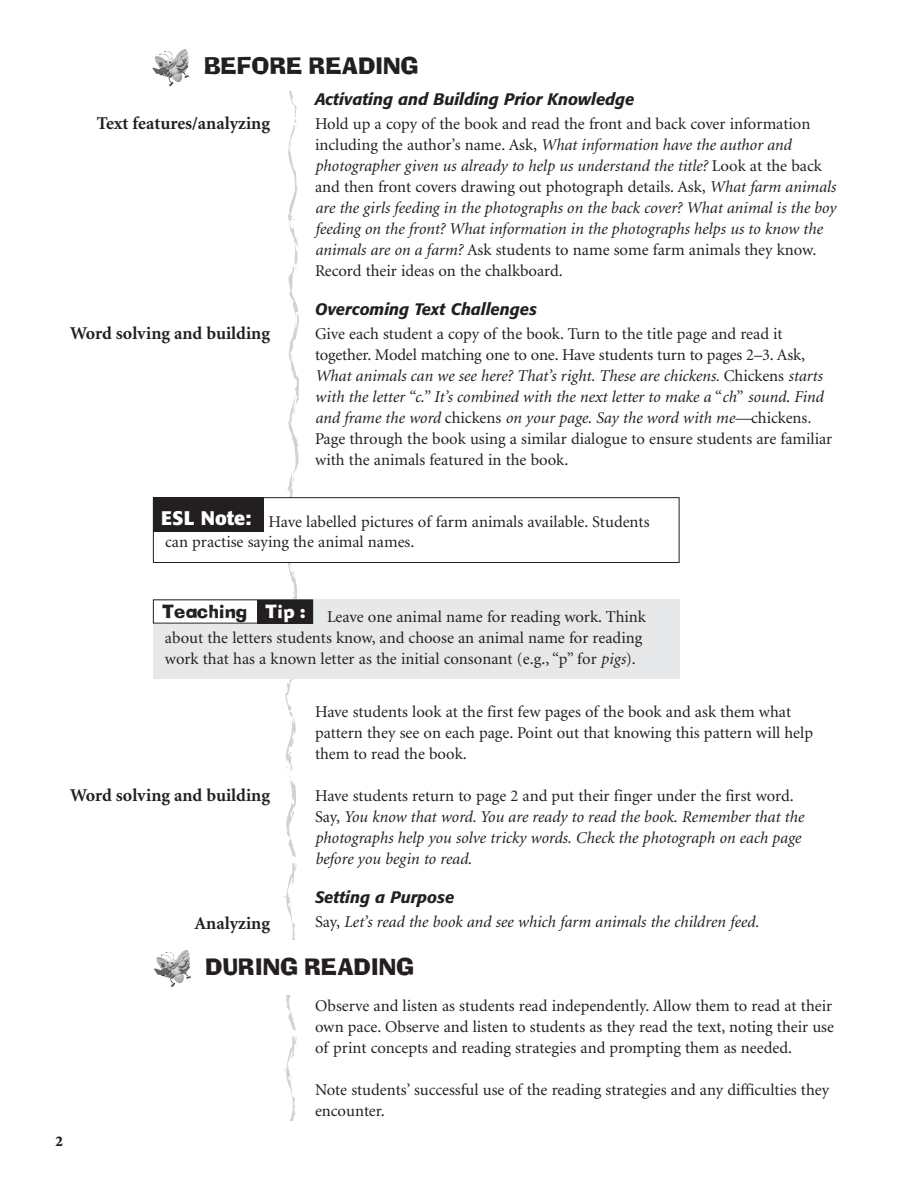
<style>
.page{position:relative;width:918px;height:1188px;background:#fff}
.page>*{position:absolute;margin:0;border:0;box-sizing:border-box;transform-origin:0 0}
.t1{font:22.5px "Neo Ad Lib";letter-spacing:.02em;color:#231f20}
.t2{font:700 19.5px "Formata";color:#fff}
.t3{font:700 18px "Minion";color:#231f20}
.t4{font:18px "Neo Ad Lib";letter-spacing:.02em;color:#231f20}
.t5{font:16.5px/21px "Minion";color:#231f20}
.t6{font:italic 16.5px/21px "Minion";color:#231f20}
.t7{font:italic 500 16.5px "Formata";color:#231f20}
.t8{font:900 15px "Minion";color:#231f20}
.s1{font-style:normal}
.s2{font-style:italic}
.s3{color:#fff}
</style>
<div class="page">
<svg style="left:283px;top:91px;width:16px;height:848px"></svg>
<svg style="left:283px;top:996px;width:14px;height:124px"></svg>
<img style="left:155px;top:72px;width:35px;height:15px">
<div style="left:153px;top:600px;width:527px;height:79px;background:#e7e8e9"></div>
<div style="left:256px;top:600px;width:57px;height:24px;background:#231f20"></div>
<div style="left:153px;top:600px;width:103px;height:24px;background:#fff"></div>
<div style="left:153px;top:599px;width:160px;height:25px;border:1px solid #231f20"></div>
<img style="left:157px;top:973px;width:35px;height:15px">
<div style="left:154px;top:498px;width:525px;height:64px;background:#fff"></div>
<div style="left:153px;top:497px;width:527px;height:66px;border:1px solid #231f20"></div>
<div style="left:153px;top:497px;width:110px;height:34px;background:#231f20"></div>
<h1 class="t1" style="left:204px;top:57px;width:216px">BEFORE READING</h1>
<p class="t3" style="left:97px;top:117px;width:175px">Text features/analyzing</p>
<p class="t3" style="left:70px;top:327px;width:201px">Word solving and building</p>
<p class="t7" style="left:315px;top:92px;width:321px">Activating and Building Prior Knowledge</p>
<p class="t6" style="left:315px;top:115px;width:523px"><span class="s1">Hold up a copy of the book and read the front and back cover information including the author’s name. Ask,</span> What information have the author and photographer given us already to help us understand the title? <span class="s1">Look at the back and then front covers drawing out photograph details. Ask,</span> What farm animals are the girls feeding in the photographs on the back cover? What animal is the boy feeding on the front? What information in the photographs helps us to know the animals are on a farm? <span class="s1">Ask students to name some farm animals they know.<br>Record their ideas on the chalkboard.</span></p>
<p class="t7" style="left:315px;top:302px;width:223px">Overcoming Text Challenges</p>
<p class="t5" style="left:315px;top:325px;width:519px">Give each student a copy of the book. Turn to the title page and read it together. Model matching one to one. Have students turn to pages 2–3. Ask, <span class="s2">What animals can we see here? That’s right. These are chickens.</span> Chickens <span class="s2">starts with the letter “c.” It’s combined with the next letter to make a</span> “<span class="s2">ch</span>” <span class="s2">sound</span>. <span class="s2">Find and frame the word</span> chickens <span class="s2">on your page. Say the word with me—</span>chickens<span class="s2">.<br></span>Page through the book using a similar dialogue to ensure students are familiar with the animals featured in the book.</p>
<p class="t2" style="left:161px;top:509px;width:91px">ESL Note:</p>
<p class="t5" style="left:165px;top:512px;width:486px;text-indent:103px">Have labelled pictures of farm animals available. Students can practise saying the animal names.</p>
<p class="t4" style="left:162px;top:604px;width:145px">Teaching <span class="s3">Tip :</span></p>
<p class="t5" style="left:165px;top:607px;width:483px;text-indent:162px">Leave one animal name for reading work. Think about the letters students know, and choose an animal name for reading work that has a known letter as the initial consonant (e.g., “p” for <span class="s2">pigs</span>).</p>
<p class="t3" style="left:70px;top:789px;width:201px">Word solving and building</p>
<p class="t3" style="left:195px;top:916px;width:77px">Analyzing</p>
<p class="t5" style="left:315px;top:703px;width:500px">Have students look at the first few pages of the book and ask them what pattern they see on each page. Point out that knowing this pattern will help them to read the book.</p>
<p class="t6" style="left:315px;top:787px;width:490px"><span class="s1">Have students return to page 2 and put their finger under the first word.<br>Say,</span> You know that word. You are ready to read the book. Remember that the photographs help you solve tricky words. Check the photograph on each page before you begin to read.</p>
<p class="t7" style="left:315px;top:890px;width:141px">Setting a Purpose</p>
<p class="t6" style="left:315px;top:913px;width:446px"><span class="s1">Say,</span> Let’s read the book and see which farm animals the children feed.</p>
<h1 class="t1" style="left:206px;top:958px;width:210px">DURING READING</h1>
<p class="t8" style="left:56px;top:1135px;width:9px">2</p>
<p class="t5" style="left:315px;top:997px;width:521px;text-align:justify">Observe and listen as students read independently. Allow them to read at their own pace. Observe and listen to students as they read the text, noting their use of print concepts and reading strategies and prompting them as needed.</p>
<p class="t5" style="left:315px;top:1081px;width:516px">Note students’ successful use of the reading strategies and any difficulties they encounter.</p>
</div>
